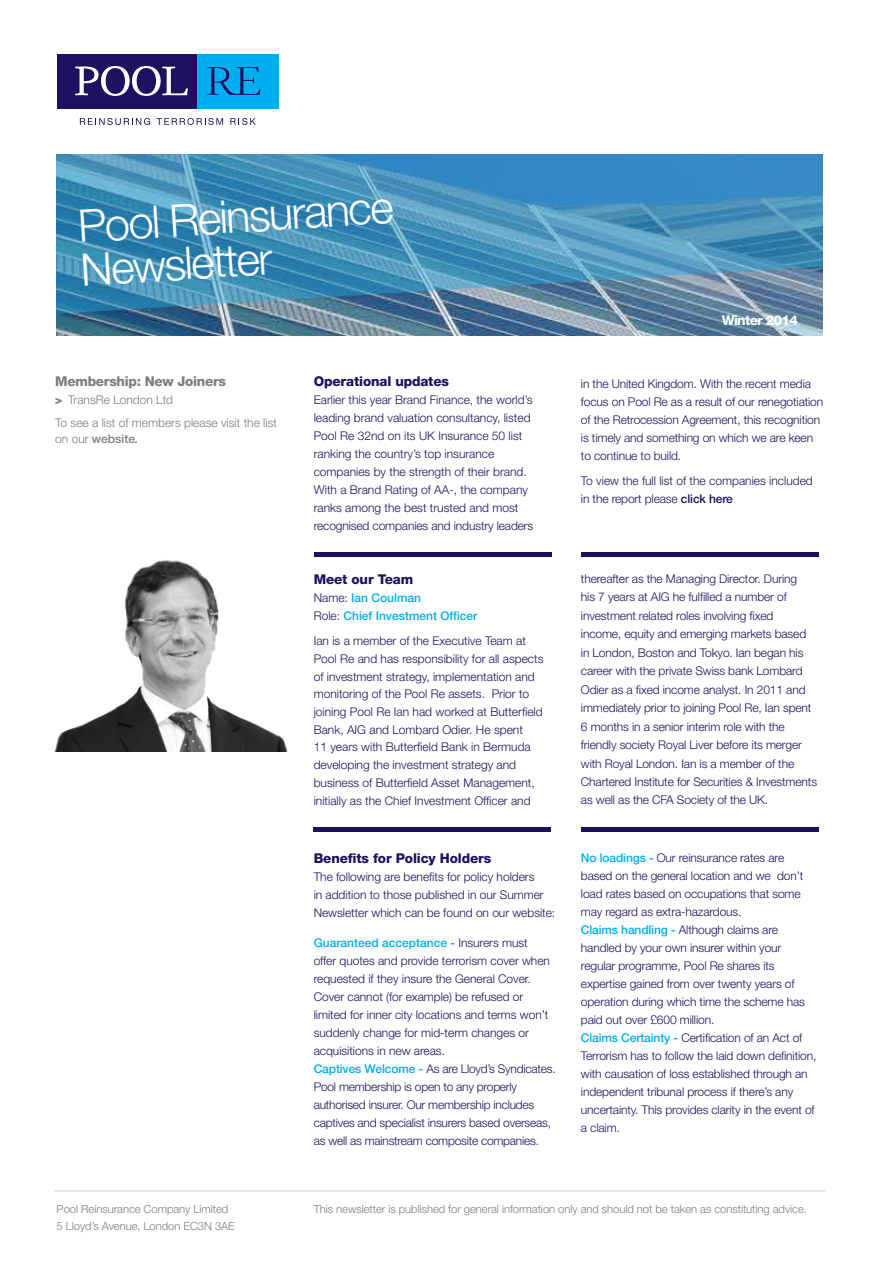
<style>
.page{position:relative;width:893px;height:1263px;background:#fff}
.page>*{position:absolute;margin:0;border:0;box-sizing:border-box;transform-origin:0 0}
.t1{font:300 45px/43.2px "Helvetica Neue LT Std";color:#fff}
.t2{font:800 13.5px "Helvetica Neue LT Std";letter-spacing:-.01em;color:#1d1160}
.t3{font:800 13.5px "Helvetica Neue LT Std";letter-spacing:-.02em;color:#7c7f7c}
.t4{font:800 13.5px "Helvetica Neue LT Std";letter-spacing:-.05em;color:#fff}
.t5{font:300 12px/18px "Helvetica Neue LT Std";letter-spacing:-.01em;color:#1d1160}
.t6{font:300 12px/22.5px "Helvetica Neue LT Std";color:#7c7f7c}
.t7{font:500 12px/18px "Helvetica Neue LT Std";color:#00aeef}
.t8{font:500 12px "Helvetica Neue LT Std";color:#7c7f7c}
.t9{font:300 11.25px "Helvetica Neue LT Std";letter-spacing:-.005em;color:#7c7f7c}
.s1{font-weight:800}
.s2{font-weight:300}
.s3{font-style:italic}
.s4{font-weight:300;color:#1d1160}
.s5{font-weight:500;color:#00aeef}
.s6{font-weight:500}
</style>
<div class="page">
<hr style="left:314px;top:827px;width:237px;height:4px;background:#1d1160">
<hr style="left:582px;top:827px;width:237px;height:4px;background:#1d1160">
<hr style="left:314px;top:552px;width:237px;height:4px;background:#1d1160">
<hr style="left:582px;top:552px;width:237px;height:4px;background:#1d1160">
<hr style="left:54px;top:1190px;width:771px;height:2px;background:#e6e7e8">
<img style="left:57px;top:315px;width:765px;height:21px">
<svg style="left:57px;top:154px;width:765px;height:161px;background:#488eb6"></svg>
<img style="left:54px;top:560px;width:234px;height:191px">
<div style="left:197px;top:55px;width:82px;height:54px;background:#00aeef"></div>
<div style="left:57px;top:55px;width:140px;height:54px;background:#1d1160"></div>
<svg style="left:75px;top:66px;width:113px;height:30px"></svg>
<svg style="left:207px;top:66px;width:53px;height:29px"></svg>
<svg style="left:80px;top:118px;width:70px;height:7px"></svg>
<svg style="left:157px;top:118px;width:66px;height:7px"></svg>
<svg style="left:230px;top:118px;width:26px;height:7px"></svg>
<h1 class="t1" style="left:76px;top:205px;width:317px;rotate:-4deg">Pool Reinsurance<br>Newsletter</h1>
<p class="t3" style="left:55px;top:373px;width:172px">Membership: New Joiners</p>
<p class="t6" style="left:55px;top:388px;width:223px"><span class="s1">&gt;</span> TransRe London Ltd<br>To see a list of members please visit the list</p>
<p class="t8" style="left:55px;top:432px;width:85px"><span class="s2">on our</span> website<span class="s3">.</span></p>
<p class="t2" style="left:314px;top:373px;width:137px">Operational updates</p>
<p class="t5" style="left:314px;top:391px;width:221px">Earlier this year Brand Finance, the world’s leading brand valuation consultancy, listed Pool Re 32nd on its UK Insurance 50 list ranking the country’s top insurance companies by the strength of their brand.<br>With a Brand Rating of AA-, the company ranks among the best trusted and most recognised companies and industry leaders</p>
<p class="t2" style="left:314px;top:571px;width:101px">Meet our Team</p>
<p class="t7" style="left:314px;top:588px;width:165px"><span class="s4">Name:</span> Ian Coulman<br><span class="s4">Role:</span> Chief Investment Officer</p>
<p class="t5" style="left:314px;top:632px;width:231px">Ian is a member of the Executive Team at Pool Re and has responsibility for all aspects of investment strategy, implementation and monitoring of the Pool Re assets. Prior to joining Pool Re Ian had worked at Butterfield Bank, AIG and Lombard Odier. He spent<br>11 years with Butterfield Bank in Bermuda developing the investment strategy and business of Butterfield Asset Management, initially as the Chief Investment Officer and</p>
<p class="t2" style="left:314px;top:850px;width:179px">Benefits for Policy Holders</p>
<p class="t5" style="left:314px;top:867px;width:243px">The following are benefits for policy holders<br>in addition to those published in our Summer<br>Newsletter which can be found on our website:</p>
<p class="t5" style="left:314px;top:933px;width:244px"><span class="s5">Guaranteed acceptance -</span> Insurers must<br>offer quotes and provide terrorism cover when requested if they insure the General Cover.<br>Cover cannot (for example) be refused or limited for inner city locations and terms won’t suddenly change for mid-term changes or acquisitions in new areas.<br><span class="s5">Captives Welcome -</span> As are Lloyd’s Syndicates.<br>Pool membership is open to any properly authorised insurer. Our membership includes captives and specialist insurers based overseas, as well as mainstream composite companies.</p>
<p class="t4" style="left:722px;top:312px;width:78px">Winter 2014</p>
<p class="t5" style="left:581px;top:374px;width:244px">in the United Kingdom. With the recent media focus on Pool Re as a result of our renegotiation of the Retrocession Agreement, this recognition is timely and something on which we are keen to continue to build.</p>
<p class="t5" style="left:581px;top:472px;width:233px">To view the full list of the companies included in the report please <span class="s6">click here</span></p>
<p class="t5" style="left:581px;top:569px;width:238px;line-height:18.5px">thereafter as the Managing Director. During<br>his 7 years at AIG he fulfilled a number of investment related roles involving fixed<br>income, equity and emerging markets based in London, Boston and Tokyo. Ian began his career with the private Swiss bank Lombard Odier as a fixed income analyst. In 2011 and immediately prior to joining Pool Re, Ian spent 6 months in a senior interim role with the friendly society Royal Liver before its merger with Royal London. Ian is a member of the Chartered Institute for Securities &amp; Investments as well as the CFA Society of the UK.</p>
<p class="t5" style="left:581px;top:848px;width:237px"><span class="s5">No loadings -</span> Our reinsurance rates are based on the general location and we don’t load rates based on occupations that some may regard as extra-hazardous.<br><span class="s5">Claims handling -</span> Although claims are handled by your own insurer within your regular programme, Pool Re shares its expertise gained from over twenty years of operation during which time the scheme has paid out over £600 million.<br><span class="s5">Claims Certainty -</span> Certification of an Act of Terrorism has to follow the laid down definition, with causation of loss established through an independent tribunal process if there’s any uncertainty. This provides clarity in the event of a claim.</p>
<p class="t9" style="left:57px;top:1202px;width:173px">Pool Reinsurance Company Limited</p>
<p class="t9" style="left:314px;top:1202px;width:495px">This newsletter is published for general information only and should not be taken as constituting advice.</p>
<p class="t9" style="left:57px;top:1219px;width:180px">5 Lloyd’s Avenue, London EC3N 3AE</p>
</div>
